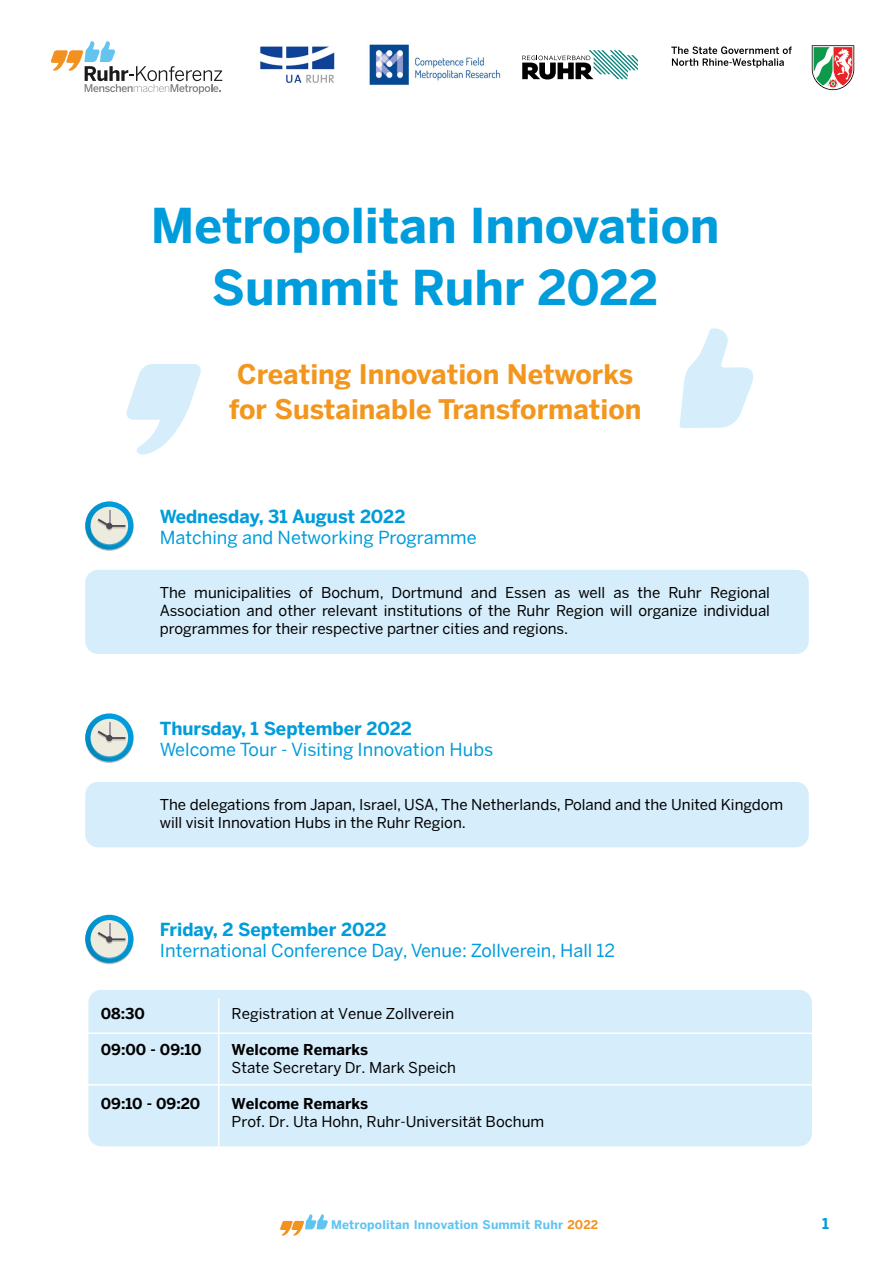
<style>
.page{position:relative;width:894px;height:1263px;background:#fff}
.page>*{position:absolute;margin:0;border:0;box-sizing:border-box;transform-origin:0 0}
.t1{font:700 48px/62.1px "Benton Sans";color:#009cdb;text-align:center}
.t2{font:700 27px/35px "Benton Sans";color:#f3961e;text-align:center}
.t3{font:18px "Benton Sans";color:#009cdb}
.t4{font:700 18px "Benton Sans";color:#009cdb}
.t5{font:15px/18px "Benton Sans";color:#000}
.t6{font:700 15px "Benton Sans";color:#000}
.t7{font:700 15px "Benton Sans";color:#009cdb}
.t8{font:700 12px "Benton Sans";letter-spacing:.015em;color:#60c4f0}
.s1{color:#f3921f}
</style>
<div class="page">
<div style="left:85px;top:782px;width:723px;height:65px;background:#d6edfb;border-radius:13px"></div>
<div style="left:85px;top:570px;width:723px;height:84px;background:#d6edfb;border-radius:13px"></div>
<svg style="left:280px;top:1214px;width:48px;height:22px"></svg>
<img style="left:369px;top:44px;width:132px;height:41px">
<img style="left:260px;top:46px;width:75px;height:37px">
<svg style="left:51px;top:41px;width:171px;height:53px"></svg>
<svg style="left:811px;top:45px;width:42px;height:45px"></svg>
<svg style="left:671px;top:46px;width:120px;height:22px"></svg>
<svg style="left:522px;top:50px;width:115px;height:30px"></svg>
<svg style="left:85px;top:503px;width:48px;height:48px"></svg>
<svg style="left:85px;top:501px;width:48px;height:49px"></svg>
<svg style="left:91px;top:507px;width:37px;height:37px"></svg>
<div style="left:91px;top:508px;width:37px;height:37px;background:#edebdd;border-radius:50%"></div>
<svg style="left:98px;top:510px;width:27px;height:21px"></svg>
<svg style="left:679px;top:328px;width:74px;height:100px"></svg>
<svg style="left:126px;top:364px;width:75px;height:91px"></svg>
<svg style="left:85px;top:715px;width:48px;height:48px"></svg>
<svg style="left:85px;top:713px;width:48px;height:49px"></svg>
<svg style="left:91px;top:719px;width:37px;height:37px"></svg>
<div style="left:91px;top:720px;width:37px;height:38px;background:#edebdd;border-radius:50%"></div>
<svg style="left:98px;top:722px;width:27px;height:21px"></svg>
<div style="left:88px;top:990px;width:723px;height:156px;background:#d6edfb;border-radius:13px"></div>
<hr style="left:44px;top:1084px;width:806px;height:2px;background:#fff">
<hr style="left:44px;top:1032px;width:806px;height:2px;background:#fff">
<hr style="left:218px;top:999px;width:1px;height:205px;background:#fff">
<svg style="left:85px;top:916px;width:48px;height:48px"></svg>
<svg style="left:85px;top:915px;width:48px;height:48px"></svg>
<svg style="left:91px;top:920px;width:37px;height:38px"></svg>
<div style="left:91px;top:921px;width:37px;height:38px;background:#edebdd;border-radius:50%"></div>
<svg style="left:98px;top:924px;width:27px;height:20px"></svg>
<h1 class="t1" style="left:151px;top:198px;width:570px">Metropolitan Innovation<br>Summit Ruhr 2022</h1>
<h2 class="t2" style="left:229px;top:359px;width:414px">Creating Innovation Networks for Sustainable Transformation</h2>
<p class="t4" style="left:160px;top:509px;width:247px">Wednesday, 31 August 2022</p>
<p class="t3" style="left:160px;top:530px;width:318px">Matching and Networking Programme</p>
<p class="t5" style="left:160px;top:585px;width:611px;text-align:justify">The municipalities of Bochum, Dortmund and Essen as well as the Ruhr Regional Association and other relevant institutions of the Ruhr Region will organize individual programmes for their respective partner cities and regions.</p>
<p class="t4" style="left:160px;top:720px;width:253px">Thursday, 1 September 2022</p>
<p class="t3" style="left:160px;top:741px;width:335px">Welcome Tour - Visiting Innovation Hubs</p>
<p class="t5" style="left:160px;top:796px;width:625px">The delegations from Japan, Israel, USA, The Netherlands, Poland and the United Kingdom will visit Innovation Hubs in the Ruhr Region.</p>
<p class="t4" style="left:160px;top:922px;width:228px">Friday, 2 September 2022</p>
<p class="t3" style="left:160px;top:943px;width:456px">International Conference Day, Venue: Zollverein, Hall 12</p>
<p class="t6" style="left:101px;top:1007px;width:46px">08:30</p>
<p class="t6" style="left:101px;top:1043px;width:102px">09:00 - 09:10</p>
<p class="t6" style="left:101px;top:1097px;width:101px">09:10 - 09:20</p>
<p class="t5" style="left:231px;top:1005px;width:224px">Registration at Venue Zollverein</p>
<p class="t6" style="left:231px;top:1043px;width:138px">Welcome Remarks</p>
<p class="t5" style="left:231px;top:1059px;width:226px">State Secretary Dr. Mark Speich</p>
<p class="t6" style="left:231px;top:1097px;width:138px">Welcome Remarks</p>
<p class="t5" style="left:231px;top:1113px;width:314px">Prof. Dr. Uta Hohn, Ruhr-Universität Bochum</p>
<p class="t8" style="left:331px;top:1220px;width:269px">Metropolitan Innovation Summit Ruhr <span class="s1">2022</span></p>
<p class="t7" style="left:821px;top:1217px;width:8px">1</p>
</div>
